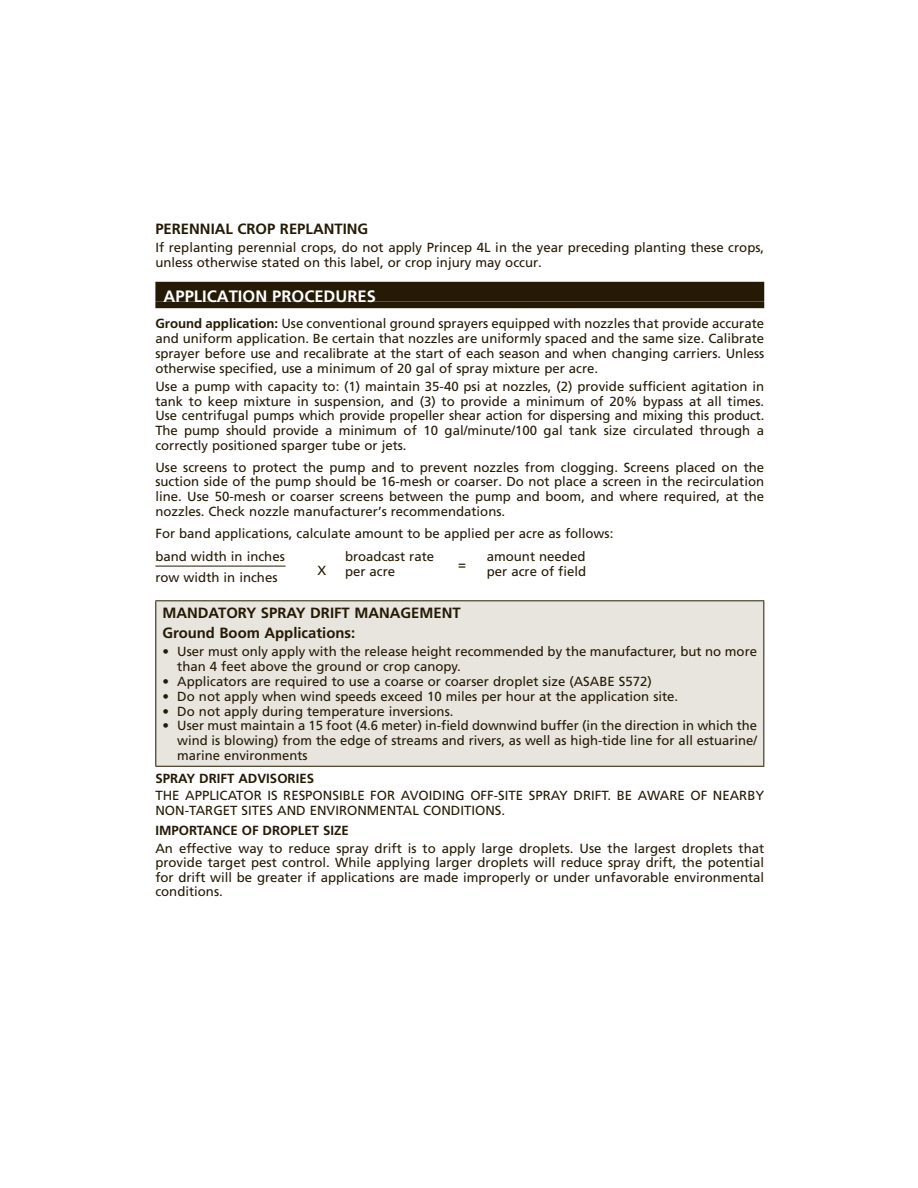
<style>
.page{position:relative;width:918px;height:1188px;background:#fff}
.page>*{position:absolute;margin:0;border:0;box-sizing:border-box;transform-origin:0 0}
.t1{font:700 16.5px "Frutiger LT Std";color:#fff}
.t2{font:700 14.85px/19.8px "Frutiger LT Std";color:#251a05}
.t3{font:13.2px/14.9px "Frutiger LT Std";color:#251a05}
.t4{font:700 13.2px "Frutiger LT Std";color:#251a05}
.s1{font-weight:700}
</style>
<div class="page">
<div style="left:155px;top:282px;width:609px;height:20px;background:#251a05"></div>
<div style="left:155px;top:302px;width:609px;height:6px;background:#251a05"></div>
<hr style="left:155px;top:566px;width:131px;height:1px;background:#251a05">
<div style="left:156px;top:601px;width:608px;height:165px;background:#e7e5de"></div>
<hr style="left:155px;top:600px;width:609px;height:1px;background:#251a05">
<hr style="left:155px;top:601px;width:1px;height:165px;background:#251a05">
<hr style="left:763px;top:601px;width:1px;height:165px;background:#251a05">
<hr style="left:155px;top:766px;width:609px;height:1px;background:#251a05">
<p class="t2" style="left:155px;top:220px;width:214px">PERENNIAL CROP REPLANTING</p>
<p class="t3" style="left:155px;top:241px;width:610px">If replanting perennial crops, do not apply Princep 4L in the year preceding planting these crops, unless otherwise stated on this label, or crop injury may occur.</p>
<p class="t1" style="left:164px;top:288px;width:214px">APPLICATION PROCEDURES</p>
<p class="t3" style="left:155px;top:317px;width:610px;text-align:justify"><span class="s1">Ground application:</span> Use conventional ground sprayers equipped with nozzles that provide accurate and uniform application. Be certain that nozzles are uniformly spaced and the same size. Calibrate sprayer before use and recalibrate at the start of each season and when changing carriers. Unless otherwise specified, use a minimum of 20 gal of spray mixture per acre.</p>
<p class="t3" style="left:155px;top:379px;width:610px;text-align:justify">Use a pump with capacity to: (1) maintain 35-40 psi at nozzles, (2) provide sufficient agitation in tank to keep mixture in suspension, and (3) to provide a minimum of 20% bypass at all times.<br>Use centrifugal pumps which provide propeller shear action for dispersing and mixing this product.<br>The pump should provide a minimum of 10 gal/minute/100 gal tank size circulated through a correctly positioned sparger tube or jets.</p>
<p class="t3" style="left:155px;top:460px;width:610px;text-align:justify">Use screens to protect the pump and to prevent nozzles from clogging. Screens placed on the suction side of the pump should be 16-mesh or coarser. Do not place a screen in the recirculation line. Use 50-mesh or coarser screens between the pump and boom, and where required, at the nozzles. Check nozzle manufacturer’s recommendations.</p>
<p class="t3" style="left:155px;top:522px;width:460px;line-height:23.1px">For band applications, calculate amount to be applied per acre as follows: band width in inches</p>
<p class="t3" style="left:155px;top:571px;width:124px">row width in inches</p>
<p class="t3" style="left:345px;top:549px;width:91px">broadcast rate per acre</p>
<p class="t3" style="left:487px;top:549px;width:101px">amount needed per acre of field</p>
<p class="t3" style="left:458px;top:558px;width:9px">=</p>
<p class="t3" style="left:317px;top:563px;width:10px">X</p>
<p class="t2" style="left:162px;top:604px;width:300px">MANDATORY SPRAY DRIFT MANAGEMENT<br>Ground Boom Applications:</p>
<p class="t3" style="left:177px;top:645px;width:581px;text-indent:-15px">• User must only apply with the release height recommended by the manufacturer, but no more than 4 feet above the ground or crop canopy.</p>
<p class="t3" style="left:162px;top:675px;width:491px">• Applicators are required to use a coarse or coarser droplet size (ASABE S572)</p>
<p class="t3" style="left:162px;top:689px;width:517px">• Do not apply when wind speeds exceed 10 miles per hour at the application site.</p>
<p class="t3" style="left:162px;top:704px;width:293px">• Do not apply during temperature inversions.</p>
<p class="t3" style="left:177px;top:719px;width:581px;text-align:justify;text-indent:-15px">• User must maintain a 15 foot (4.6 meter) in-field downwind buffer (in the direction in which the wind is blowing) from the edge of streams and rivers, as well as high-tide line for all estuarine/ marine environments</p>
<p class="t4" style="left:155px;top:772px;width:160px">SPRAY DRIFT ADVISORIES</p>
<p class="t3" style="left:155px;top:789px;width:610px;line-height:14.4px">THE APPLICATOR IS RESPONSIBLE FOR AVOIDING OFF-SITE SPRAY DRIFT. BE AWARE OF NEARBY<br>NON-TARGET SITES AND ENVIRONMENTAL CONDITIONS.</p>
<p class="t4" style="left:155px;top:824px;width:195px">IMPORTANCE OF DROPLET SIZE</p>
<p class="t3" style="left:155px;top:842px;width:610px;line-height:14.4px;text-align:justify">An effective way to reduce spray drift is to apply large droplets. Use the largest droplets that provide target pest control. While applying larger droplets will reduce spray drift, the potential for drift will be greater if applications are made improperly or under unfavorable environmental conditions.</p>
</div>
